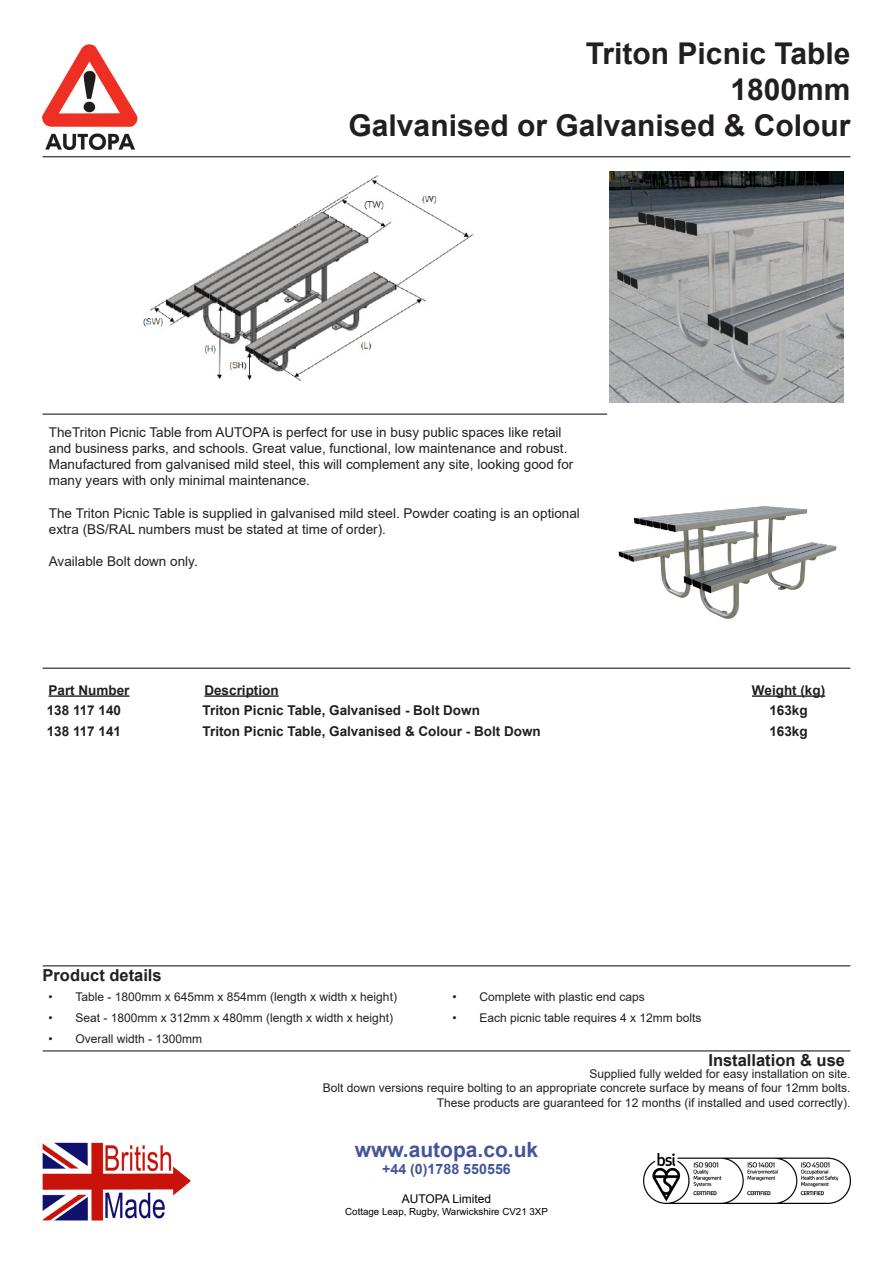
<style>
.page{position:relative;width:893px;height:1263px;background:#fff}
.page>*{position:absolute;margin:0;border:0;box-sizing:border-box;transform-origin:0 0}
.t1{font:700 30px "Arial";color:#231f20}
.t2{font:700 21px "Arial";color:#44559a}
.t3{font:700 16.5px "Arial";color:#231f20}
.t4{font:700 14.25px "Arial";color:#44559a}
.t5{font:13.5px/16.2px "Arial";color:#231f20}
.t6{font:700 13.5px "Arial";color:#231f20}
.t7{font:12px "Arial";color:#231f20}
.t8{font:12px "Arial";color:#000}
.t9{font:9.75px "Arial";color:#000}
</style>
<div class="page">
<img style="left:644px;top:1154px;width:206px;height:49px">
<img style="left:43px;top:1143px;width:148px;height:77px">
<img style="left:143px;top:175px;width:331px;height:206px">
<img style="left:42px;top:44px;width:95px;height:105px">
<hr style="left:43px;top:156px;width:807px;height:1px;background:#231f20">
<hr style="left:43px;top:414px;width:564px;height:1px;background:#231f20">
<hr style="left:49px;top:695px;width:81px;height:2px;background:#231f20">
<hr style="left:204px;top:695px;width:75px;height:2px;background:#231f20">
<hr style="left:752px;top:695px;width:73px;height:2px;background:#231f20">
<img style="left:610px;top:171px;width:233px;height:232px">
<img style="left:618px;top:506px;width:219px;height:113px">
<hr style="left:43px;top:668px;width:807px;height:1px;background:#231f20">
<hr style="left:43px;top:965px;width:807px;height:1px;background:#231f20">
<hr style="left:43px;top:1050px;width:807px;height:1px;background:#231f20">
<p class="t1" style="left:586px;top:33px;width:266px">Triton Picnic Table</p>
<p class="t1" style="left:730px;top:69px;width:122px">1800mm</p>
<p class="t1" style="left:349px;top:105px;width:503px">Galvanised or Galvanised &amp; Colour</p>
<p class="t5" style="left:49px;top:424px;width:526px">TheTriton Picnic Table from AUTOPA is perfect for use in busy public spaces like retail and business parks, and schools. Great value, functional, low maintenance and robust.<br>Manufactured from galvanised mild steel, this will complement any site, looking good for many years with only minimal maintenance.</p>
<p class="t5" style="left:49px;top:505px;width:532px">The Triton Picnic Table is supplied in galvanised mild steel. Powder coating is an optional extra (BS/RAL numbers must be stated at time of order).</p>
<p class="t5" style="left:49px;top:553px;width:150px">Available Bolt down only.</p>
<p class="t6" style="left:49px;top:680px;width:83px">Part Number</p>
<p class="t6" style="left:204px;top:680px;width:76px">Description</p>
<p class="t6" style="left:752px;top:680px;width:75px">Weight (kg)</p>
<p class="t6" style="left:47px;top:700px;width:76px">138 117 140</p>
<p class="t6" style="left:203px;top:700px;width:279px">Triton Picnic Table, Galvanised - Bolt Down</p>
<p class="t6" style="left:769px;top:700px;width:40px">163kg</p>
<p class="t6" style="left:47px;top:722px;width:76px">138 117 141</p>
<p class="t6" style="left:203px;top:722px;width:340px">Triton Picnic Table, Galvanised &amp; Colour - Bolt Down</p>
<p class="t6" style="left:769px;top:722px;width:40px">163kg</p>
<p class="t3" style="left:43px;top:963px;width:121px">Product details</p>
<p class="t7" style="left:49px;top:989px;width:350px">• Table - 1800mm x 645mm x 854mm (length x width x height)</p>
<p class="t7" style="left:452px;top:989px;width:194px">• Complete with plastic end caps</p>
<p class="t7" style="left:49px;top:1009px;width:346px">• Seat - 1800mm x 312mm x 480mm (length x width x height)</p>
<p class="t7" style="left:452px;top:1009px;width:251px">• Each picnic table requires 4 x 12mm bolts</p>
<p class="t7" style="left:49px;top:1030px;width:155px">• Overall width - 1300mm</p>
<p class="t3" style="left:708px;top:1048px;width:138px">Installation &amp; use</p>
<p class="t7" style="left:590px;top:1065px;width:262px">Supplied fully welded for easy installation on site.</p>
<p class="t7" style="left:323px;top:1080px;width:529px">Bolt down versions require bolting to an appropriate concrete surface by means of four 12mm bolts.</p>
<p class="t7" style="left:437px;top:1094px;width:415px">These products are guaranteed for 12 months (if installed and used correctly).</p>
<p class="t2" style="left:355px;top:1135px;width:185px">www.autopa.co.uk</p>
<p class="t4" style="left:382px;top:1159px;width:130px">+44 (0)1788 550556</p>
<p class="t8" style="left:402px;top:1190px;width:91px">AUTOPA Limited</p>
<p class="t9" style="left:345px;top:1204px;width:204px">Cottage Leap, Rugby, Warwickshire CV21 3XP</p>
</div>
